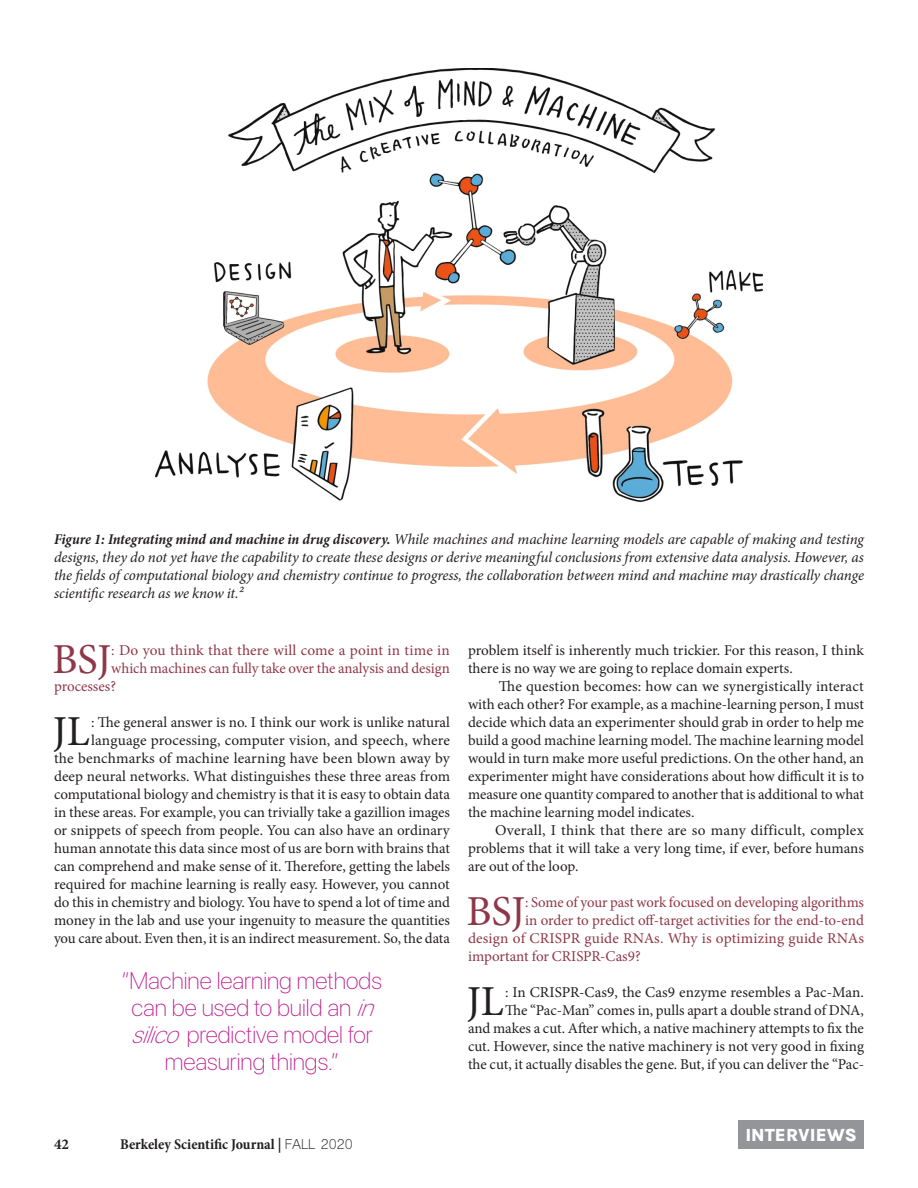
<style>
.page{position:relative;width:918px;height:1188px;background:#fff}
.page>*{position:absolute;margin:0;border:0;box-sizing:border-box;transform-origin:0 0}
.BodyTextJustified{font:42.75px "Minion Pro";letter-spacing:-.005em;color:#8f3749}
.BodyTextJustified-2{font:42.75px "Minion Pro";color:#231f20}
.t1{font:100 24px/27px "SF Pro Display";color:#be1d8e;text-align:center}
.t2{font:800 18px "Karla";color:#fff}
.BodyTextJustified-3{font:15px/18px "Minion Pro";color:#231f20;text-align:right}
.BodyTextJustified-4{font:italic 15px/18px "Minion Pro";letter-spacing:-.01em;color:#231f20;text-align:justify}
.BodyTextJustified-5{font:15px "Minion Pro";color:#8f3749}
.t3{font:700 condensed 15px "Minion Pro";color:#231f20}
.t4{font:700 15px "Minion Pro";color:#231f20}
.s1{font-weight:700;font-stretch:condensed}
.s2{font-style:italic}
.s3{font-family:"Shree Dev 0714";font-weight:400;font-stretch:normal;font-size:13.5px}
</style>
<div class="page">
<img style="left:155px;top:68px;width:608px;height:434px">
<div style="left:738px;top:1120px;width:126px;height:29px;background:#939598"></div>
<p class="BodyTextJustified-4" style="left:54px;top:531px;width:812px"><span class="s1">Figure 1: Integrating mind and machine in drug discovery.</span> While machines and machine learning models are capable of making and testing designs, they do not yet have the capability to create these designs or derive meaningful conclusions from extensive data analysis. However, as the fields of computational biology and chemistry continue to progress, the collaboration between mind and machine may drastically change scientific research as we know it.²</p>
<p class="BodyTextJustified" style="left:52px;top:631px;width:60px">BSJ</p>
<p class="BodyTextJustified-5" style="left:111px;top:641px;width:340px">: Do you think that there will come a point in time in</p>
<p class="BodyTextJustified-5" style="left:111px;top:659px;width:340px">which machines can fully take over the analysis and design</p>
<p class="BodyTextJustified-5" style="left:54px;top:677px;width:64px">processes?</p>
<p class="BodyTextJustified-2" style="left:53px;top:703px;width:39px">JL</p>
<p class="BodyTextJustified-3" style="left:54px;top:714px;width:398px">: The general answer is no. I think our work is unlike natural language processing, computer vision, and speech, where<br>the benchmarks of machine learning have been blown away by deep neural networks. What distinguishes these three areas from computational biology and chemistry is that it is easy to obtain data in these areas. For example, you can trivially take a gazillion images or snippets of speech from people. You can also have an ordinary human annotate this data since most of us are born with brains that can comprehend and make sense of it. Therefore, getting the labels required for machine learning is really easy. However, you cannot do this in chemistry and biology. You have to spend a lot of time and money in the lab and use your ingenuity to measure the quantities you care about. Even then, it is an indirect measurement. So, the data</p>
<p class="t1" style="left:122px;top:967px;width:264px">“Machine learning methods can be used to build an <span class="s2">in silico</span>predictive model for measuring things.”</p>
<p class="BodyTextJustified-3" style="left:468px;top:642px;width:397px;text-align:left">problem itself is inherently much trickier. For this reason, I think there is no way we are going to replace domain experts.</p>
<p class="BodyTextJustified-3" style="left:468px;top:678px;width:398px;text-align:justify;text-indent:31px">The question becomes: how can we synergistically interact with each other? For example, as a machine-learning person, I must decide which data an experimenter should grab in order to help me build a good machine learning model. The machine learning model would in turn make more useful predictions. On the other hand, an experimenter might have considerations about how difficult it is to measure one quantity compared to another that is additional to what the machine learning model indicates.</p>
<p class="BodyTextJustified-3" style="left:468px;top:822px;width:398px;text-align:justify;text-indent:27px">Overall, I think that there are so many difficult, complex problems that it will take a very long time, if ever, before humans are out of the loop.</p>
<p class="BodyTextJustified" style="left:466px;top:883px;width:60px">BSJ</p>
<p class="BodyTextJustified-5" style="left:525px;top:893px;width:340px">: Some of your past work focused on developing algorithms</p>
<p class="BodyTextJustified-5" style="left:525px;top:911px;width:340px">in order to predict off-target activities for the end-to-end</p>
<p class="BodyTextJustified-5" style="left:468px;top:929px;width:397px">design of CRISPR guide RNAs. Why is optimizing guide RNAs</p>
<p class="BodyTextJustified-5" style="left:468px;top:947px;width:174px">important for CRISPR-Cas9?</p>
<p class="BodyTextJustified-2" style="left:467px;top:973px;width:39px">JL</p>
<p class="BodyTextJustified-3" style="left:468px;top:984px;width:398px">: In CRISPR-Cas9, the Cas9 enzyme resembles a Pac-Man.<br>The “Pac-Man” comes in, pulls apart a double strand of DNA,<br>and makes a cut. After which, a native machinery attempts to fix the cut. However, since the native machinery is not very good in fixing the cut, it actually disables the gene. But, if you can deliver the “Pac-</p>
<p class="t4" style="left:54px;top:1133px;width:16px">42</p>
<p class="t3" style="left:120px;top:1133px;width:234px">Berkeley Scientific Journal | <span class="s3">FALL 2020</span></p>
<p class="t2" style="left:745px;top:1123px;width:113px">INTERVIEWS</p>
</div>
